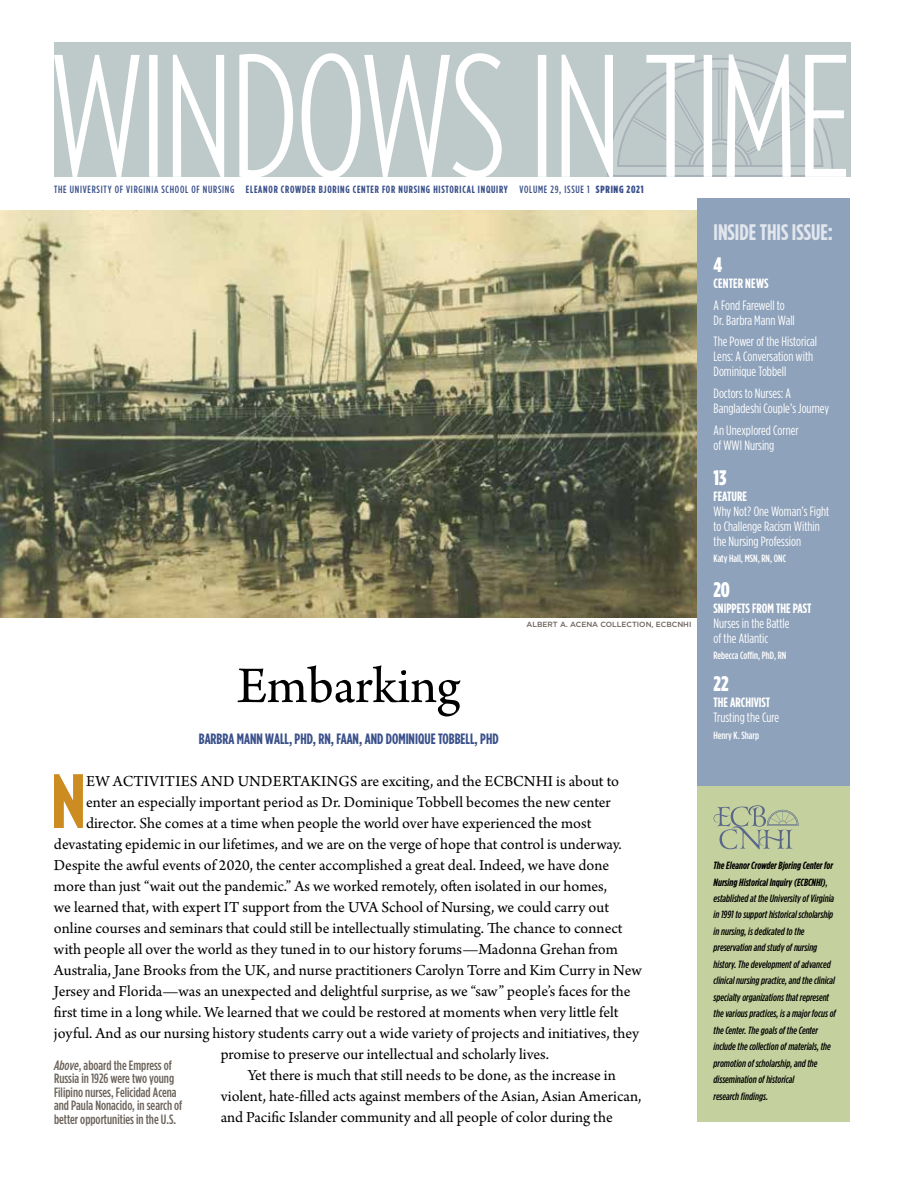
<style>
.page{position:relative;width:918px;height:1188px;background:#fff}
.page>*{position:absolute;margin:0;border:0;box-sizing:border-box;transform-origin:0 0}
.t1{font:900 73.35px "Verlag Compressed";color:#cc8c21}
.t2{font:54px "Arno Pro";letter-spacing:-.005em;color:#000}
.t3{font:700 22.5px "Gotham Condensed";color:#e1e6ed}
.t4{font:900 21px "Gotham Condensed";color:#fff}
.t5{font:16.2px "Arno Pro";color:#000}
.t6{font:700 15px "Gotham Condensed";color:#3a508b}
.t7{font:13.5px/15px "Gotham Condensed";color:#fff}
.t8{font:500 13.5px/13.5px "Gotham Condensed";color:#6b625a}
.t9{font:700 13.5px "Gotham Condensed";color:#fff}
.t10{font:italic 500 10.5px/16.5px "Gotham Condensed";color:#000}
.t11{font:700 10.5px "Gotham Condensed";letter-spacing:.07em;color:#3a508b}
.t12{font:500 10.5px "Gotham Condensed";color:#fff}
.t13{font:500 7.5px "Gotham";color:#6b625a}
.s1{font-weight:500}
.s2{font-weight:900}
.s3{font-style:italic}
.s4{font-weight:700}
</style>
<div class="page">
<div style="left:54px;top:42px;width:796px;height:135px;background:#bec9c9"></div>
<svg style="left:54px;top:53px;width:792px;height:124px"></svg>
<img style="left:0;top:211px;width:698px;height:407px">
<div style="left:698px;top:198px;width:152px;height:588px;background:#8ea2bb"></div>
<div style="left:698px;top:786px;width:152px;height:336px;background:#c4d09d"></div>
<svg style="left:714px;top:805px;width:85px;height:44px"></svg>
<p class="t11" style="left:54px;top:183px;width:591px"><span class="s1">THE UNIVERSITY OF VIRGINIA SCHOOL OF NURSING</span> ELEANOR CROWDER BJORING CENTER FOR NURSING HISTORICAL INQUIRY <span class="s1">VOLUME 29, ISSUE 1</span> <span class="s2">SPRING 2021</span></p>
<h2 class="t2" style="left:237px;top:655px;width:225px">Embarking</h2>
<p class="t6" style="left:199px;top:730px;width:301px">BARBRA MANN WALL, PHD, RN, FAAN, AND DOMINIQUE TOBBELL, PHD</p>
<p class="t13" style="left:526px;top:620px;width:166px">ALBERT A. ACENA COLLECTION, ECBCNHI</p>
<h1 class="t1" style="left:51px;top:747px;width:37px">N</h1>
<p class="t5" style="left:86px;top:772px;width:534px">EW ACTIVITIES AND UNDERTAKINGS are exciting, and the ECBCNHI is about to</p>
<p class="t5" style="left:86px;top:793px;width:526px">enter an especially important period as Dr. Dominique Tobbell becomes the new center</p>
<p class="t5" style="left:86px;top:814px;width:507px">director. She comes at a time when people the world over have experienced the most</p>
<p class="t5" style="left:54px;top:835px;width:569px">devastating epidemic in our lifetimes, and we are on the verge of hope that control is underway.</p>
<p class="t5" style="left:54px;top:856px;width:557px">Despite the awful events of 2020, the center accomplished a great deal. Indeed, we have done</p>
<p class="t5" style="left:54px;top:877px;width:555px">more than just “wait out the pandemic.” As we worked remotely, often isolated in our homes,</p>
<p class="t5" style="left:54px;top:898px;width:557px">we learned that, with expert IT support from the UVA School of Nursing, we could carry out</p>
<p class="t5" style="left:54px;top:919px;width:570px">online courses and seminars that could still be intellectually stimulating. The chance to connect</p>
<p class="t5" style="left:54px;top:940px;width:565px">with people all over the world as they tuned in to our history forums—Madonna Grehan from</p>
<p class="t5" style="left:54px;top:961px;width:589px">Australia, Jane Brooks from the UK, and nurse practitioners Carolyn Torre and Kim Curry in New</p>
<p class="t5" style="left:54px;top:982px;width:578px">Jersey and Florida—was an unexpected and delightful surprise, as we “saw” people’s faces for the</p>
<p class="t5" style="left:54px;top:1003px;width:566px">first time in a long while. We learned that we could be restored at moments when very little felt</p>
<p class="t5" style="left:54px;top:1024px;width:587px">joyful. And as our nursing history students carry out a wide variety of projects and initiatives, they</p>
<p class="t5" style="left:221px;top:1045px;width:330px">promise to preserve our intellectual and scholarly lives.</p>
<p class="t5" style="left:248px;top:1066px;width:370px">Yet there is much that still needs to be done, as the increase in</p>
<p class="t5" style="left:221px;top:1087px;width:422px">violent, hate-filled acts against members of the Asian, Asian American,</p>
<p class="t5" style="left:221px;top:1108px;width:394px">and Pacific Islander community and all people of color during the</p>
<p class="t8" style="left:54px;top:1058px;width:130px"><span class="s3">Above</span>, aboard the Empress of<br>Russia in 1926 were two young<br>Filipino nurses, Felicidad Acena and Paula Nonacido, in search of better opportunities in the U.S.</p>
<h3 class="t3" style="left:714px;top:219px;width:121px">INSIDE THIS ISSUE:</h3>
<p class="t4" style="left:714px;top:252px;width:10px">4</p>
<p class="t9" style="left:714px;top:275px;width:57px">CENTER NEWS</p>
<p class="t7" style="left:714px;top:297px;width:83px">A Fond Farewell to<br>Dr. Barbra Mann Wall</p>
<p class="t7" style="left:714px;top:334px;width:105px">The Power of the Historical<br>Lens: A Conversation with<br>Dominique Tobbell</p>
<p class="t7" style="left:714px;top:386px;width:117px">Doctors to Nurses: A<br>Bangladeshi Couple’s Journey</p>
<p class="t7" style="left:714px;top:423px;width:87px">An Unexplored Corner of WWI Nursing</p>
<p class="t4" style="left:714px;top:465px;width:15px">13</p>
<p class="t9" style="left:714px;top:488px;width:35px">FEATURE</p>
<p class="t7" style="left:714px;top:503px;width:117px">Why Not? One Woman’s Fight to Challenge Racism Within the Nursing Profession</p>
<p class="t12" style="left:714px;top:552px;width:74px">Katy Hall, MSN, RN, ONC</p>
<p class="t4" style="left:714px;top:577px;width:18px">20</p>
<p class="t9" style="left:714px;top:600px;width:99px">SNIPPETS FROM THE PAST</p>
<p class="t7" style="left:714px;top:616px;width:77px">Nurses in the Battle of the Atlantic</p>
<p class="t12" style="left:714px;top:650px;width:74px">Rebecca Coffin, PhD, RN</p>
<p class="t4" style="left:714px;top:671px;width:16px">22</p>
<p class="t9" style="left:714px;top:695px;width:58px">THE ARCHIVIST</p>
<p class="t7" style="left:714px;top:710px;width:67px">Trusting the Cure</p>
<p class="t12" style="left:714px;top:729px;width:47px">Henry K. Sharp</p>
<p class="t10" style="left:714px;top:857px;width:124px"><span class="s4">The Eleanor Crowder Bjoring Center for Nursing Historical Inquiry (ECBCNHI)</span>, established at the University of Virginia in 1991 to support historical scholarship in nursing, is dedicated to the preservation and study of nursing history. The development of advanced clinical nursing practice, and the clinical specialty organizations that represent the various practices, is a major focus of the Center. The goals of the Center include the collection of materials, the promotion of scholarship, and the dissemination of historical<br>research findings.</p>
</div>
